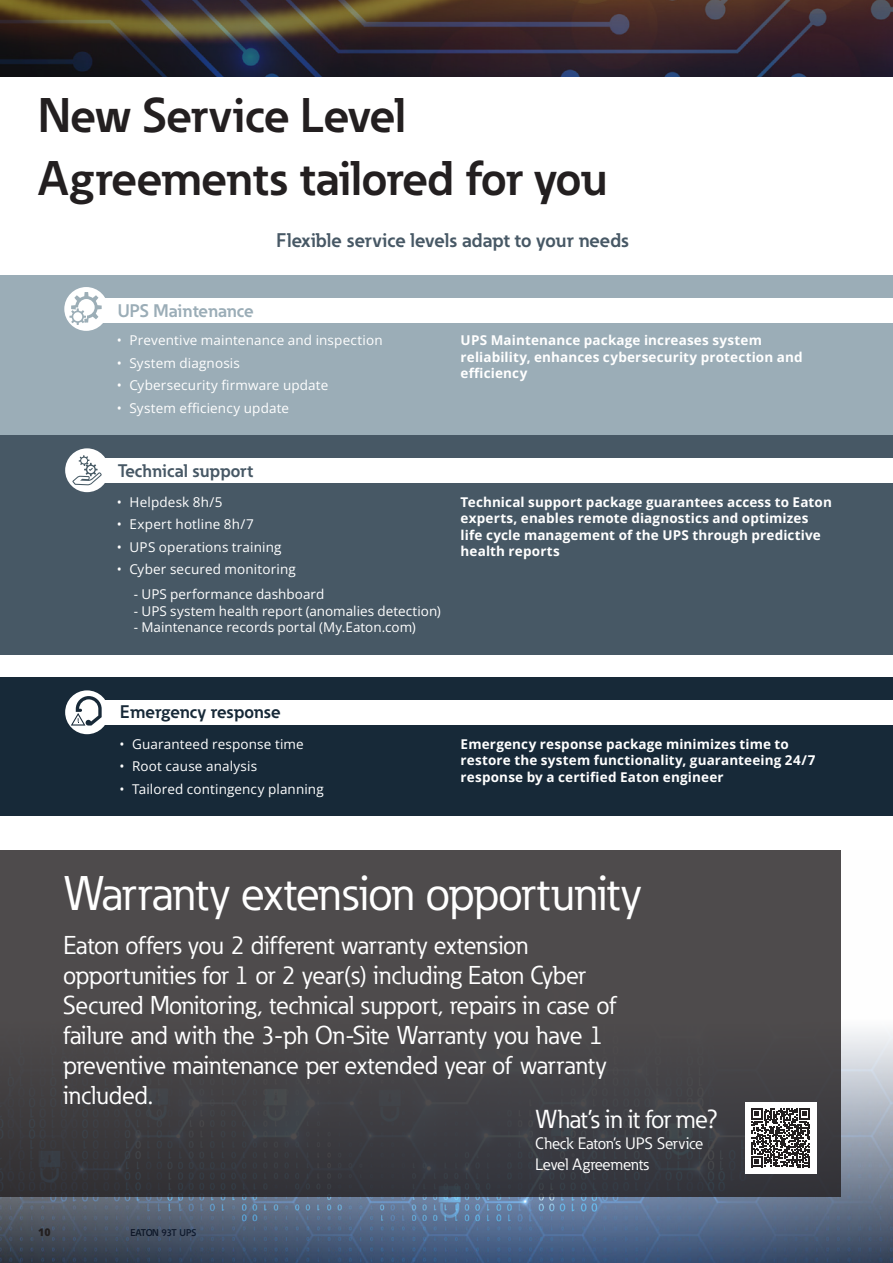
<style>
.page{position:relative;width:893px;height:1263px;background:#fff}
.page>*{position:absolute;margin:0;border:0;box-sizing:border-box;transform-origin:0 0}
.t1{font:700 48px/63px "Eaton";letter-spacing:-.01em;color:#231f20}
.t2{font:48px "Eaton";letter-spacing:-.01em;color:#fff}
.t3{font:25.65px "Eaton";letter-spacing:-.02em;color:#fff}
._01_Subheadline___ADJ_Size_Color{font:25.5px/30px "Eaton";letter-spacing:-.01em;color:#fff}
.t4{font:700 19.5px "Eaton";color:#475865}
.t5{font:700 18px "Eaton";color:#172938}
.t6{font:700 18px "Eaton";color:#475865}
.t7{font:700 18px "Eaton";color:#9badb7}
.t8{font:16.35px/21px "Eaton";color:#fff}
.Body_10_pt___ADJ_Weight_Color{font:700 13.5px/16.5px "Open Sans";letter-spacing:.01em;color:#fff}
.Body_10_pt___ADJ_Weight_Color-2{font:13.5px "Open Sans";letter-spacing:.01em;color:#fff}
.t9{font:800 10.5px "Open Sans";color:#231f20}
.t10{font:700 9.75px "Eaton";color:#231f20}
</style>
<div class="page">
<img style="left:0;top:1029px;width:893px;height:234px">
<div style="left:0;top:850px;width:841px;height:346px;background:linear-gradient(to bottom,#555150,#393a3f)"></div>
<div style="left:745px;top:1102px;width:71px;height:71px;background:#fff"></div>
<svg style="left:751px;top:1108px;width:59px;height:59px"></svg>
<div style="left:0;top:275px;width:893px;height:173px;background:#9badb7"></div>
<div style="left:0;top:435px;width:893px;height:220px;background:#475865"></div>
<div style="left:99px;top:458px;width:794px;height:25px;background:#fff"></div>
<div style="left:65px;top:448px;width:44px;height:44px;background:#fff;border-radius:50%"></div>
<div style="left:0;top:677px;width:893px;height:139px;background:#172938"></div>
<div style="left:99px;top:700px;width:794px;height:25px;background:#fff"></div>
<div style="left:65px;top:690px;width:44px;height:44px;background:#fff;border-radius:50%"></div>
<svg style="left:72px;top:455px;width:30px;height:30px"></svg>
<svg style="left:71px;top:696px;width:31px;height:29px"></svg>
<div style="left:99px;top:298px;width:794px;height:24px;background:#fff"></div>
<div style="left:64px;top:287px;width:44px;height:44px;background:#fff;border-radius:50%"></div>
<svg style="left:69px;top:292px;width:33px;height:33px"></svg>
<img style="left:0;top:0;width:893px;height:77px">
<p class="t1" style="left:38px;top:83px;width:571px">New Service Level<br>Agreements tailored for you</p>
<p class="t4" style="left:276px;top:228px;width:354px">Flexible service levels adapt to your needs</p>
<p class="t7" style="left:118px;top:299px;width:137px">UPS Maintenance</p>
<p class="Body_10_pt___ADJ_Weight_Color-2" style="left:117px;top:331px;width:267px">• Preventive maintenance and inspection</p>
<p class="Body_10_pt___ADJ_Weight_Color-2" style="left:117px;top:354px;width:124px">• System diagnosis</p>
<p class="Body_10_pt___ADJ_Weight_Color-2" style="left:117px;top:376px;width:213px">• Cybersecurity firmware update</p>
<p class="Body_10_pt___ADJ_Weight_Color-2" style="left:117px;top:399px;width:174px">• System efficiency update</p>
<p class="t6" style="left:118px;top:459px;width:137px">Technical support</p>
<p class="Body_10_pt___ADJ_Weight_Color-2" style="left:117px;top:492px;width:107px">• Helpdesk 8h/5</p>
<p class="Body_10_pt___ADJ_Weight_Color-2" style="left:117px;top:515px;width:138px">• Expert hotline 8h/7</p>
<p class="Body_10_pt___ADJ_Weight_Color-2" style="left:117px;top:537px;width:166px">• UPS operations training</p>
<p class="Body_10_pt___ADJ_Weight_Color-2" style="left:117px;top:560px;width:180px">• Cyber secured monitoring</p>
<p class="Body_10_pt___ADJ_Weight_Color-2" style="left:134px;top:585px;width:192px">- UPS performance dashboard</p>
<p class="Body_10_pt___ADJ_Weight_Color-2" style="left:134px;top:601px;width:308px">- UPS system health report (anomalies detection)</p>
<p class="Body_10_pt___ADJ_Weight_Color-2" style="left:134px;top:618px;width:283px">- Maintenance records portal (My.Eaton.com)</p>
<p class="Body_10_pt___ADJ_Weight_Color" style="left:461px;top:332px;width:343px">UPS Maintenance package increases system reliability, enhances cybersecurity protection and efficiency</p>
<p class="Body_10_pt___ADJ_Weight_Color" style="left:461px;top:493px;width:373px">Technical support package guarantees access to Eaton experts, enables remote diagnostics and optimizes life cycle management of the UPS through predictive health reports</p>
<p class="t5" style="left:120px;top:700px;width:162px">Emergency response</p>
<p class="Body_10_pt___ADJ_Weight_Color-2" style="left:119px;top:734px;width:186px">• Guaranteed response time</p>
<p class="Body_10_pt___ADJ_Weight_Color-2" style="left:119px;top:757px;width:139px">• Root cause analysis</p>
<p class="Body_10_pt___ADJ_Weight_Color-2" style="left:119px;top:779px;width:206px">• Tailored contingency planning</p>
<p class="Body_10_pt___ADJ_Weight_Color" style="left:461px;top:735px;width:356px">Emergency response package minimizes time to restore the system functionality, guaranteeing 24/7 response by a certified Eaton engineer</p>
<p class="t2" style="left:63px;top:862px;width:580px">Warranty extension opportunity</p>
<p class="_01_Subheadline___ADJ_Size_Color" style="left:63px;top:930px;width:556px">Eaton offers you 2 different warranty extension opportunities for 1 or 2 year(s) including Eaton Cyber Secured Monitoring, technical support, repairs in case of failure and with the 3-ph On-Site Warranty you have 1 preventive maintenance per extended year of warranty included.</p>
<p class="t9" style="left:38px;top:1225px;width:14px">10</p>
<p class="t10" style="left:130px;top:1226px;width:68px">EATO N 93T UPS</p>
<p class="t3" style="left:535px;top:1103px;width:184px">What’s in it for me?</p>
<p class="t8" style="left:535px;top:1133px;width:170px">Check Eaton’s UPS Service<br>Level Agreements</p>
</div>
